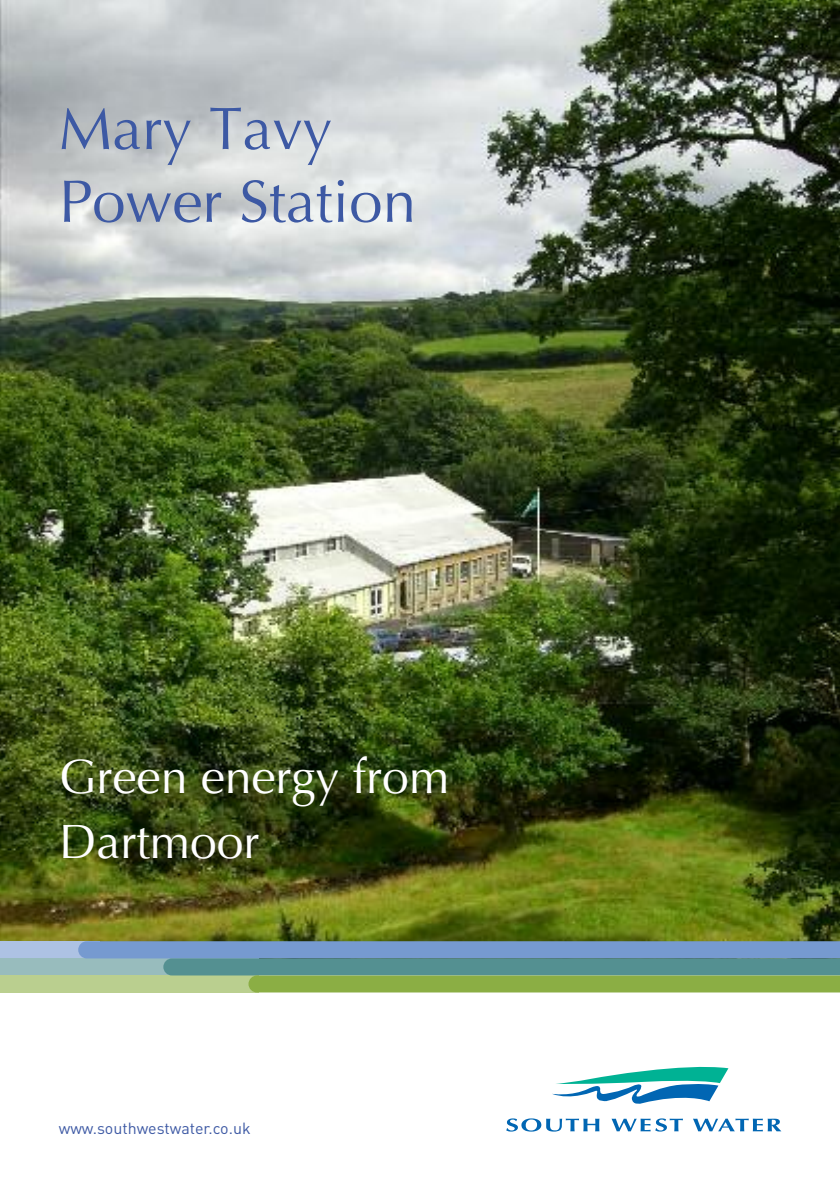
<style>
.page{position:relative;width:840px;height:1191px;background:#fff}
.page>*{position:absolute;margin:0;border:0;box-sizing:border-box;transform-origin:0 0}
.t1{font:60px/72.8px "Optima";color:#3d59a4}
.t2{font:48px/64.2px "Optima";color:#fff}
.t3{font:16px "DINOT";color:#3d59a4}
</style>
<div class="page">
<img style="left:0;top:0;width:839px;height:941px">
<div style="left:0;top:941px;width:100px;height:17px;background:#adc2e3"></div>
<div style="left:0;top:958px;width:259px;height:17px;background:#98bcbd"></div>
<div style="left:0;top:975px;width:259px;height:17px;background:#bacf8f"></div>
<svg style="left:506px;top:1118px;width:93px;height:13px"></svg>
<svg style="left:611px;top:1118px;width:71px;height:13px"></svg>
<svg style="left:693px;top:1118px;width:88px;height:13px"></svg>
<svg style="left:552px;top:1066px;width:176px;height:38px"></svg>
<svg style="left:78px;top:941px;width:761px;height:51px;background:#77a193"></svg>
<h1 class="t1" style="left:59px;top:93px;width:358px">Mary Tavy<br>Power Station</h1>
<h2 class="t2" style="left:59px;top:746px;width:391px">Green energy from<br>Dartmoor</h2>
<p class="t3" style="left:59px;top:1123px;width:193px">www.southwestwater.co.uk</p>
</div>
